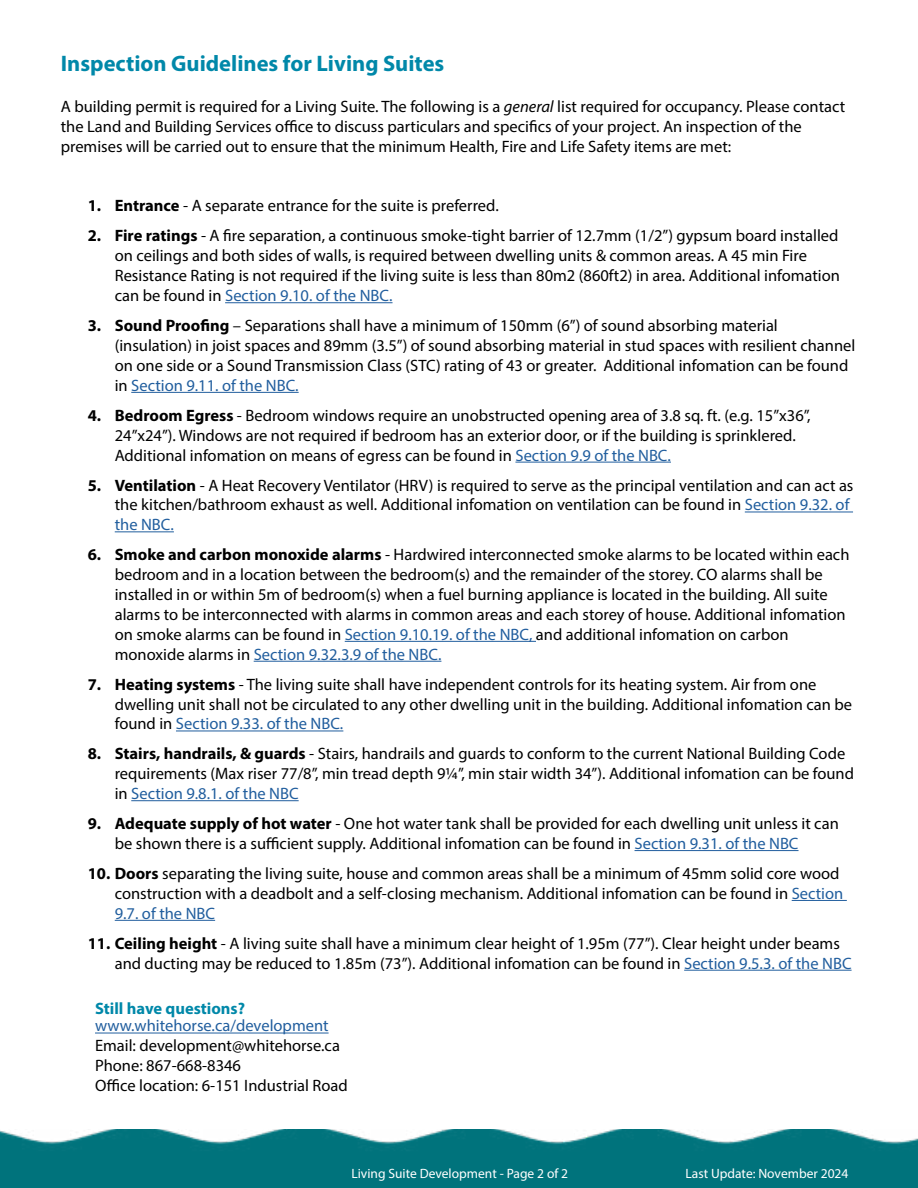
<style>
.page{position:relative;width:918px;height:1188px;background:#fff}
.page>*{position:absolute;margin:0;border:0;box-sizing:border-box;transform-origin:0 0}
.t1{font:700 22.5px "Myriad Pro";color:#0088a9}
.t2{font:16.5px/20px "Myriad Pro";color:#000}
.t3{font:16.5px "Myriad Pro";color:#215e9e}
.t4{font:700 16.5px "Myriad Pro";color:#0088a9}
.t5{font:13.5px "Myriad Pro";color:#fff}
.s1{font-style:italic}
.s2{font-weight:700}
.s3{color:#215e9e}
</style>
<div class="page">
<hr style="left:225px;top:302px;width:168px;height:1px;background:#215e9e">
<hr style="left:131px;top:392px;width:168px;height:1px;background:#215e9e">
<hr style="left:515px;top:462px;width:156px;height:1px;background:#215e9e">
<hr style="left:745px;top:512px;width:108px;height:1px;background:#215e9e">
<hr style="left:115px;top:531px;width:59px;height:1px;background:#215e9e">
<hr style="left:345px;top:641px;width:191px;height:1px;background:#215e9e">
<hr style="left:254px;top:661px;width:187px;height:1px;background:#215e9e">
<hr style="left:176px;top:731px;width:167px;height:1px;background:#215e9e">
<hr style="left:131px;top:800px;width:168px;height:1px;background:#215e9e">
<hr style="left:635px;top:850px;width:164px;height:1px;background:#215e9e">
<hr style="left:792px;top:900px;width:55px;height:1px;background:#215e9e">
<hr style="left:115px;top:920px;width:100px;height:1px;background:#215e9e">
<hr style="left:684px;top:970px;width:168px;height:1px;background:#215e9e">
<hr style="left:95px;top:1033px;width:234px;height:1px;background:#215e9e">
<img style="left:0;top:1130px;width:918px;height:58px">
<h1 class="t1" style="left:61px;top:49px;width:385px">Inspection Guidelines for Living Suites</h1>
<p class="t2" style="left:61px;top:96px;width:786px">A building permit is required for a Living Suite. The following is a <span class="s1">general</span> list required for occupancy. Please contact the Land and Building Services office to discuss particulars and specifics of your project. An inspection of the premises will be carried out to ensure that the minimum Health, Fire and Life Safety items are met:</p>
<p class="t2" style="left:88px;top:196px;width:413px"><span class="s2">1. Entrance</span> - A separate entrance for the suite is preferred.</p>
<p class="t2" style="left:115px;top:226px;width:727px;text-indent:-27px"><span class="s2">2. Fire ratings</span> - A fire separation, a continuous smoke-tight barrier of 12.7mm (1/2”) gypsum board installed on ceilings and both sides of walls, is required between dwelling units &amp; common areas. A 45 min Fire Resistance Rating is not required if the living suite is less than 80m2 (860ft2) in area. Additional infomation can be found in <span class="s3">Section 9.10. of the NBC.</span></p>
<p class="t2" style="left:115px;top:315px;width:742px;text-indent:-27px"><span class="s2">3. Sound Proofing</span> – Separations shall have a minimum of 150mm (6”) of sound absorbing material (insulation) in joist spaces and 89mm (3.5”) of sound absorbing material in stud spaces with resilient channel on one side or a Sound Transmission Class (STC) rating of 43 or greater. Additional infomation can be found in <span class="s3">Section 9.11. of the NBC.</span></p>
<p class="t2" style="left:115px;top:405px;width:697px;text-indent:-27px"><span class="s2">4. Bedroom Egress</span> - Bedroom windows require an unobstructed opening area of 3.8 sq. ft. (e.g. 15”x36”,<br>24”x24”). Windows are not required if bedroom has an exterior door, or if the building is sprinklered.<br>Additional infomation on means of egress can be found in <span class="s3">Section 9.9 of the NBC.</span></p>
<p class="t2" style="left:115px;top:475px;width:740px;text-indent:-27px"><span class="s2">5. Ventilation</span> - A Heat Recovery Ventilator (HRV) is required to serve as the principal ventilation and can act as the kitchen/bathroom exhaust as well. Additional infomation on ventilation can be found in <span class="s3">Section 9.32. of the NBC.</span></p>
<p class="t2" style="left:115px;top:545px;width:736px;text-indent:-27px"><span class="s2">6. Smoke and carbon monoxide alarms</span> - Hardwired interconnected smoke alarms to be located within each bedroom and in a location between the bedroom(s) and the remainder of the storey. CO alarms shall be installed in or within 5m of bedroom(s) when a fuel burning appliance is located in the building. All suite alarms to be interconnected with alarms in common areas and each storey of house. Additional infomation on smoke alarms can be found in <span class="s3">Section 9.10.19. of the NBC,</span> and additional infomation on carbon monoxide alarms in <span class="s3">Section 9.32.3.9 of the NBC.</span></p>
<p class="t2" style="left:115px;top:674px;width:739px;text-indent:-27px"><span class="s2">7. Heating systems</span> - The living suite shall have independent controls for its heating system. Air from one dwelling unit shall not be circulated to any other dwelling unit in the building. Additional infomation can be found in <span class="s3">Section 9.33. of the NBC.</span></p>
<p class="t2" style="left:115px;top:744px;width:741px;text-indent:-27px"><span class="s2">8. Stairs, handrails, &amp; guards</span> - Stairs, handrails and guards to conform to the current National Building Code requirements (Max riser 77/8”, min tread depth 9¼”, min stair width 34”). Additional infomation can be found in <span class="s3">Section 9.8.1. of the NBC</span></p>
<p class="t2" style="left:115px;top:813px;width:726px;text-indent:-27px"><span class="s2">9. Adequate supply of hot water</span> - One hot water tank shall be provided for each dwelling unit unless it can be shown there is a sufficient supply. Additional infomation can be found in <span class="s3">Section 9.31. of the NBC</span></p>
<p class="t2" style="left:115px;top:863px;width:730px;text-indent:-27px"><span class="s2">10. Doors</span> separating the living suite, house and common areas shall be a minimum of 45mm solid core wood construction with a deadbolt and a self-closing mechanism. Additional infomation can be found in <span class="s3">Section<br>9.7. of the NBC</span></p>
<p class="t2" style="left:115px;top:933px;width:738px;text-indent:-27px"><span class="s2">11. Ceiling height</span> - A living suite shall have a minimum clear height of 1.95m (77”). Clear height under beams and ducting may be reduced to 1.85m (73”). Additional infomation can be found in <span class="s3">Section 9.5.3. of the NBC</span></p>
<p class="t4" style="left:95px;top:997px;width:152px">Still have questions?</p>
<p class="t3" style="left:95px;top:1016px;width:235px">www.whitehorse.ca/development</p>
<p class="t2" style="left:95px;top:1035px;width:254px">Email: development@whitehorse.ca<br>Phone: 867-668-8346<br>Office location: 6-151 Industrial Road</p>
<p class="t5" style="left:351px;top:1166px;width:218px">Living Suite Development - Page 2 of 2</p>
<p class="t5" style="left:686px;top:1166px;width:164px">Last Update: November 2024</p>
</div>
